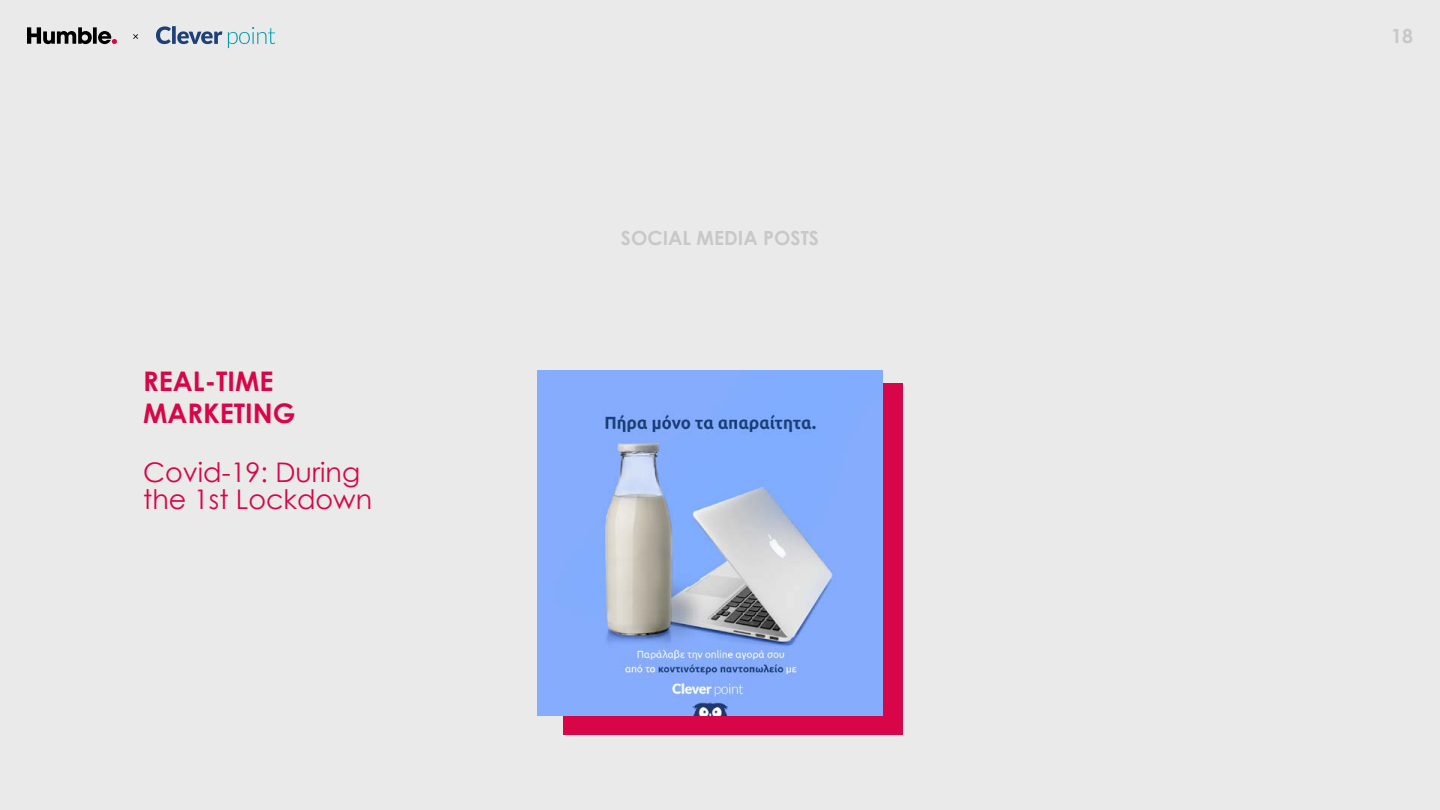
<style>
.page{position:relative;width:1440px;height:810px;background:#eaeaea}
.page>*{position:absolute;margin:0;border:0;box-sizing:border-box;transform-origin:0 0}
.t1{font:27px/27px "Century Gothic";color:#d80648}
.t2{font:700 27px/32.4px "Century Gothic";color:#d80648}
.t3{font:700 19.5px "Century Gothic";color:#c8c8c8}
</style>
<div class="page">
<svg style="left:133px;top:34px;width:5px;height:5px"></svg>
<svg style="left:27px;top:27px;width:90px;height:17px"></svg>
<svg style="left:156px;top:26px;width:15px;height:18px"></svg>
<svg style="left:172px;top:26px;width:4px;height:18px"></svg>
<svg style="left:177px;top:31px;width:45px;height:13px"></svg>
<svg style="left:228px;top:27px;width:47px;height:21px"></svg>
<div style="left:563px;top:383px;width:340px;height:352px;background:#d80648"></div>
<img style="left:537px;top:370px;width:345px;height:346px">
<p class="t2" style="left:143px;top:363px;width:154px">REAL-TIME<br>MARKETING</p>
<p class="t1" style="left:143px;top:458px;width:230px">Covid-19: During the 1st Lockdown</p>
<p class="t3" style="left:621px;top:223px;width:200px">SOCIAL MEDIA POSTS</p>
<p class="t3" style="left:1391px;top:21px;width:23px">18</p>
</div>
